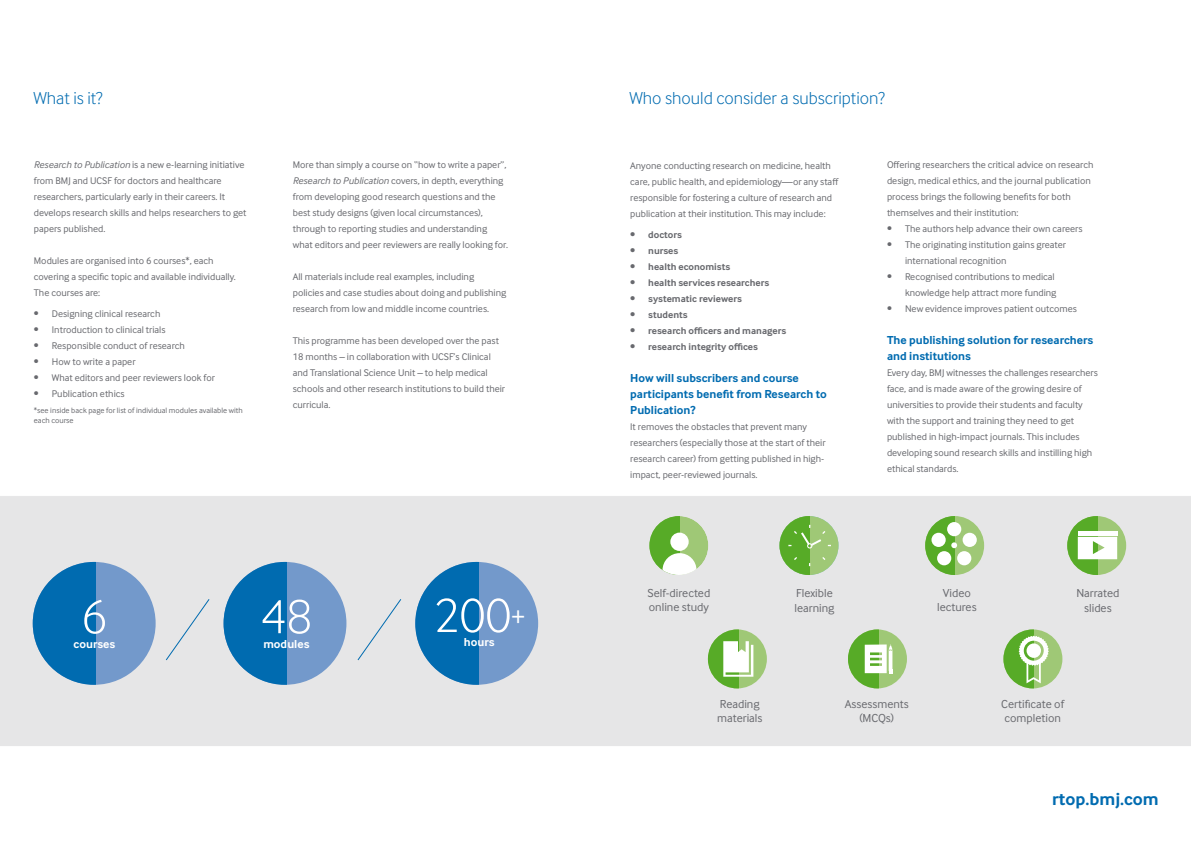
<style>
.page{position:relative;width:1191px;height:842px;background:#fff}
.page>*{position:absolute;margin:0;border:0;box-sizing:border-box;transform-origin:0 0}
.t1{font:300 50px "Inter Face";color:#fff}
.t2{font:300 18px "Inter Face";color:#006bb0}
.t3{font:700 18px "Inter Face";color:#006bb0}
.t4{font:12px/14.4px "Inter Face";color:#68696e}
.t5{font:700 12px/16px "Inter Face";color:#006bb0}
.t6{font:700 12px "Inter Face";color:#fff}
.t7{font:10px/16px "Inter Face";color:#68696e}
.t8{font:700 10px "Inter Face";color:#68696e}
.t9{font:8px/9.6px "Inter Face";color:#68696e}
.s1{font-style:italic}
.s2{font-weight:400;font-size:25px}
</style>
<div class="page">
<div style="left:0;top:496px;width:1191px;height:250px;background:#e6e6e7"></div>
<div style="left:415px;top:562px;width:123px;height:123px;background:#7399cb;border-radius:50%"></div>
<svg style="left:415px;top:562px;width:63px;height:123px;background:#3085bb"></svg>
<div style="left:166px;top:599px;width:44px;height:61px;background:#e6e6e7"></div>
<div style="left:357px;top:599px;width:44px;height:61px;background:#e6e6e7"></div>
<div style="left:223px;top:562px;width:123px;height:123px;background:#7399cb;border-radius:50%"></div>
<svg style="left:223px;top:562px;width:63px;height:123px;background:#3285bb"></svg>
<div style="left:33px;top:562px;width:123px;height:123px;background:#7399cb;border-radius:50%"></div>
<svg style="left:33px;top:562px;width:63px;height:123px;background:#2f84bb"></svg>
<div style="left:649px;top:516px;width:59px;height:59px;background:#9fc876;border-radius:50%"></div>
<svg style="left:649px;top:516px;width:30px;height:59px"></svg>
<div style="left:670px;top:533px;width:18px;height:18px;background:#fff;border-radius:50%"></div>
<svg style="left:662px;top:553px;width:34px;height:22px"></svg>
<div style="left:779px;top:516px;width:59px;height:59px;background:#9fc876;border-radius:50%"></div>
<svg style="left:779px;top:516px;width:30px;height:59px"></svg>
<svg style="left:788px;top:525px;width:43px;height:23px"></svg>
<div style="left:925px;top:516px;width:59px;height:59px;background:#9fc876;border-radius:50%"></div>
<svg style="left:925px;top:516px;width:29px;height:59px"></svg>
<svg style="left:951px;top:542px;width:6px;height:6px"></svg>
<div style="left:947px;top:522px;width:14px;height:14px;background:#fff;border-radius:50%"></div>
<div style="left:962px;top:533px;width:14px;height:14px;background:#fff;border-radius:50%"></div>
<div style="left:931px;top:533px;width:14px;height:14px;background:#fff;border-radius:50%"></div>
<div style="left:937px;top:551px;width:14px;height:14px;background:#fff;border-radius:50%"></div>
<div style="left:957px;top:551px;width:14px;height:14px;background:#fff;border-radius:50%"></div>
<svg style="left:1067px;top:516px;width:59px;height:59px"></svg>
<svg style="left:1067px;top:516px;width:30px;height:59px"></svg>
<hr style="left:1077px;top:531px;width:40px;height:4px;background:#fff">
<svg style="left:1077px;top:537px;width:40px;height:22px"></svg>
<div style="left:708px;top:629px;width:59px;height:59px;background:#9fc876;border-radius:50%"></div>
<svg style="left:708px;top:629px;width:30px;height:59px"></svg>
<svg style="left:723px;top:641px;width:30px;height:36px"></svg>
<div style="left:848px;top:629px;width:59px;height:59px;background:#9fc876;border-radius:50%"></div>
<svg style="left:848px;top:629px;width:30px;height:59px"></svg>
<svg style="left:864px;top:644px;width:28px;height:29px"></svg>
<div style="left:1003px;top:629px;width:59px;height:59px;background:#9fc876;border-radius:50%"></div>
<svg style="left:1003px;top:629px;width:30px;height:59px"></svg>
<svg style="left:1018px;top:636px;width:30px;height:47px"></svg>
<div style="left:1026px;top:643px;width:15px;height:15px;background:#fff;border-radius:50%"></div>
<h2 class="t2" style="left:33px;top:87px;width:71px">What is it?</h2>
<h2 class="t2" style="left:629px;top:87px;width:257px">Who should consider a subscription?</h2>
<p class="t7" style="left:34px;top:156px;width:214px"><span class="s1">Research to Publication</span> is a new e-learning initiative from BMJ and UCSF for doctors and healthcare researchers, particularly early in their careers. It develops research skills and helps researchers to get papers published.</p>
<p class="t7" style="left:34px;top:252px;width:203px">Modules are organised into 6 courses*, each covering a specific topic and available individually.<br>The courses are:</p>
<p class="t7" style="left:34px;top:306px;width:128px">• Designing clinical research</p>
<p class="t7" style="left:34px;top:322px;width:133px">• Introduction to clinical trials</p>
<p class="t7" style="left:34px;top:338px;width:152px">• Responsible conduct of research</p>
<p class="t7" style="left:34px;top:354px;width:103px">• How to write a paper</p>
<p class="t7" style="left:34px;top:370px;width:182px">• What editors and peer reviewers look for</p>
<p class="t7" style="left:34px;top:386px;width:92px">• Publication ethics</p>
<p class="t9" style="left:34px;top:406px;width:210px">*see inside back page for list of individual modules available with each course</p>
<p class="t7" style="left:293px;top:157px;width:217px">More than simply a course on “how to write a paper”, <span class="s1">Research to Publication</span> covers, in depth, everything from developing good research questions and the best study designs (given local circumstances), through to reporting studies and understanding what editors and peer reviewers are really looking for.</p>
<p class="t7" style="left:293px;top:269px;width:215px">All materials include real examples, including policies and case studies about doing and publishing research from low and middle income countries.</p>
<p class="t7" style="left:293px;top:333px;width:214px">This programme has been developed over the past 18 months – in collaboration with UCSF’s Clinical and Translational Science Unit – to help medical schools and other research institutions to build their curricula.</p>
<h1 class="t1" style="left:82px;top:588px;width:27px">6</h1>
<p class="t6" style="left:74px;top:637px;width:43px">courses</p>
<h1 class="t1" style="left:261px;top:588px;width:53px">48</h1>
<p class="t6" style="left:263px;top:637px;width:48px">modules</p>
<h1 class="t1" style="left:434px;top:587px;width:93px">200<span class="s2">+</span></h1>
<p class="t6" style="left:464px;top:635px;width:32px">hours</p>
<p class="t7" style="left:630px;top:157px;width:210px">Anyone conducting research on medicine, health care, public health, and epidemiology—or any staff responsible for fostering a culture of research and publication at their institution. This may include:</p>
<p class="t8" style="left:630px;top:229px;width:53px">• doctors</p>
<p class="t8" style="left:630px;top:245px;width:50px">• nurses</p>
<p class="t8" style="left:630px;top:261px;width:101px">• health economists</p>
<p class="t8" style="left:630px;top:277px;width:140px">• health services researchers</p>
<p class="t8" style="left:630px;top:293px;width:113px">• systematic reviewers</p>
<p class="t8" style="left:630px;top:309px;width:59px">• students</p>
<p class="t8" style="left:630px;top:325px;width:157px">• research officers and managers</p>
<p class="t8" style="left:630px;top:341px;width:129px">• research integrity offices</p>
<p class="t5" style="left:630px;top:370px;width:198px">How will subscribers and course participants benefit from Research to<br>Publication?</p>
<p class="t7" style="left:630px;top:419px;width:197px">It removes the obstacles that prevent many researchers (especially those at the start of their research career) from getting published in high&shy;impact, peer-reviewed journals.</p>
<p class="t4" style="left:647px;top:586px;width:64px">Self-directed online study</p>
<p class="t4" style="left:794px;top:586px;width:41px">Flexible learning</p>
<p class="t7" style="left:887px;top:157px;width:208px">Offering researchers the critical advice on research design, medical ethics, and the journal publication process brings the following benefits for both themselves and their institution:</p>
<p class="t7" style="left:887px;top:221px;width:197px">• The authors help advance their own careers</p>
<p class="t7" style="left:905px;top:237px;width:163px;text-indent:-18px">• The originating institution gains greater international recognition</p>
<p class="t7" style="left:887px;top:269px;width:171px;text-align:right">• Recognised contributions to medical knowledge help attract more funding</p>
<p class="t7" style="left:887px;top:301px;width:191px">• New evidence improves patient outcomes</p>
<p class="t5" style="left:887px;top:332px;width:208px">The publishing solution for researchers and institutions</p>
<p class="t7" style="left:887px;top:365px;width:212px">Every day, BMJ witnesses the challenges researchers face, and is made aware of the growing desire of universities to provide their students and faculty with the support and training they need to get published in high-impact journals. This includes developing sound research skills and instilling high ethical standards.</p>
<p class="t4" style="left:937px;top:586px;width:41px;text-align:center">Video lectures</p>
<p class="t4" style="left:1076px;top:586px;width:45px;text-align:center">Narrated slides</p>
<p class="t4" style="left:717px;top:696px;width:47px">Reading materials</p>
<p class="t4" style="left:844px;top:696px;width:66px;text-align:center">Assessments (MCQs)</p>
<p class="t4" style="left:1001px;top:696px;width:64px">Certificate of completion</p>
<h2 class="t3" style="left:1052px;top:788px;width:108px">rtop.bmj.com</h2>
</div>
